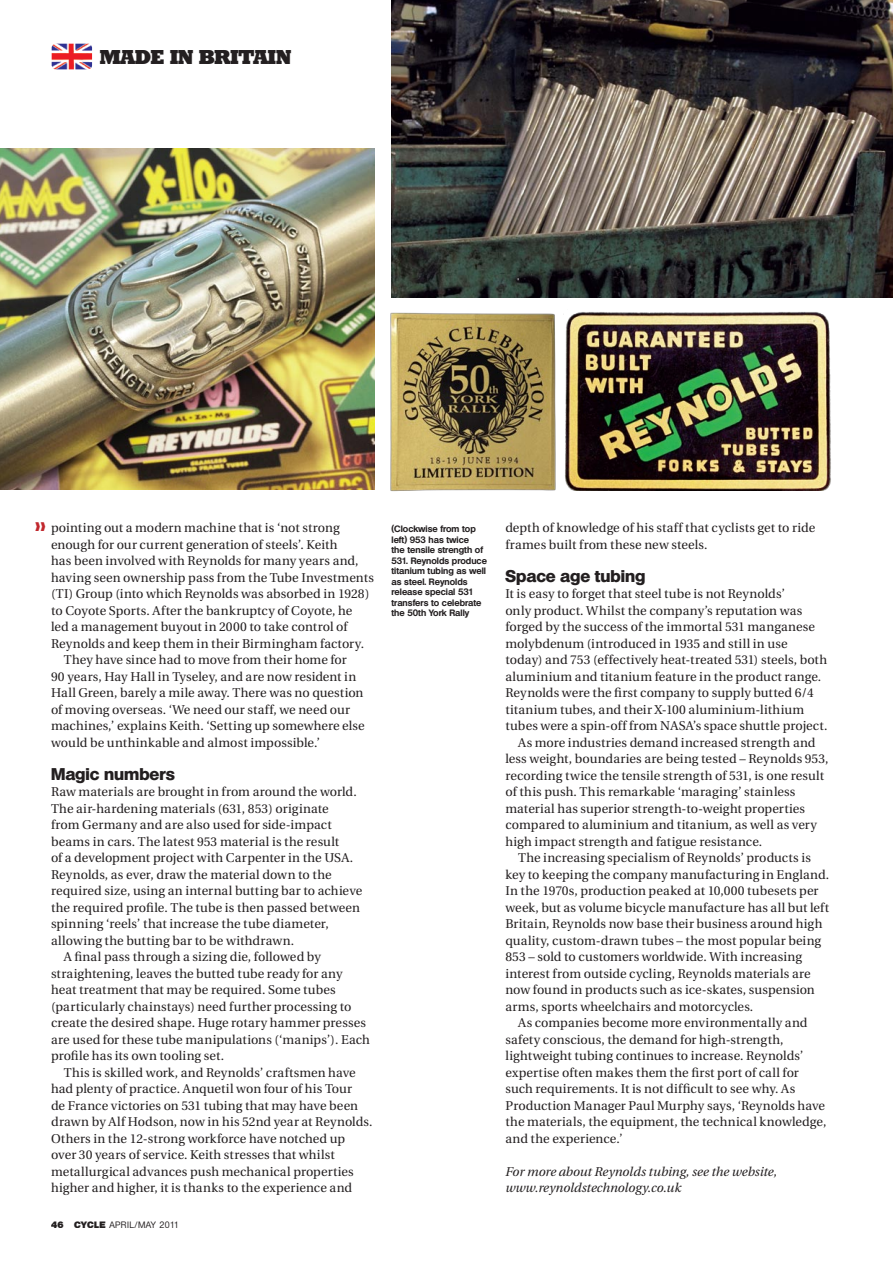
<style>
.page{position:relative;width:893px;height:1263px;background:#fff}
.page>*{position:absolute;margin:0;border:0;box-sizing:border-box;transform-origin:0 0}
._1stPara{font:800 19.5px "Stafford";color:#231f20}
._2ndPara{font:800 16.5px "Olympia";color:#231f20}
._2ndPara-2{font:12.75px/16.5px "Utopia";letter-spacing:.005em;color:#231f20}
._2ndPara-3{font:italic 12.75px/16.5px "Utopia";color:#231f20}
.Pic_caption{font:700 9px/10.5px "Olympia";color:#231f20}
.t1{font:500 9px "Olympia";letter-spacing:.05em;color:#231f20}
.s1{color:#c1272d}
.s2{font-weight:800}
</style>
<div class="page">
<div style="left:50px;top:42px;width:250px;height:29px;border:2px solid #fff;border-radius:4px"></div>
<img style="left:52px;top:44px;width:40px;height:25px">
<img style="left:392px;top:0;width:501px;height:297px">
<img style="left:565px;top:312px;width:266px;height:179px">
<img style="left:0;top:148px;width:375px;height:342px">
<img style="left:390px;top:312px;width:166px;height:179px">
<p class="_1stPara" style="left:100px;top:45px;width:193px">MADE IN BRITAIN</p>
<p class="_2ndPara-2" style="left:51px;top:520px;width:324px;text-indent:-16px"><span class="s1">❱❱</span> pointing out a modern machine that is ‘not strong enough for our current generation of steels’. Keith<br>has been involved with Reynolds for many years and, having seen ownership pass from the Tube Investments (TI) Group (into which Reynolds was absorbed in 1928) to Coyote Sports. After the bankruptcy of Coyote, he<br>led a management buyout in 2000 to take control of Reynolds and keep them in their Birmingham factory.</p>
<p class="_2ndPara-2" style="left:51px;top:652px;width:315px;text-indent:13px">They have since had to move from their home for<br>90 years, Hay Hall in Tyseley, and are now resident in Hall Green, barely a mile away. There was no question of moving overseas. ‘We need our staff, we need our machines,’ explains Keith. ‘Setting up somewhere else would be unthinkable and almost impossible.’</p>
<p class="_2ndPara" style="left:51px;top:764px;width:125px">Magic numbers</p>
<p class="_2ndPara-2" style="left:51px;top:784px;width:313px">Raw materials are brought in from around the world.<br>The air-hardening materials (631, 853) originate<br>from Germany and are also used for side-impact beams in cars. The latest 953 material is the result<br>of a development project with Carpenter in the USA.<br>Reynolds, as ever, draw the material down to the required size, using an internal butting bar to achieve the required profile. The tube is then passed between spinning ‘reels’ that increase the tube diameter, allowing the butting bar to be withdrawn.</p>
<p class="_2ndPara-2" style="left:51px;top:949px;width:320px;text-indent:13px">A final pass through a sizing die, followed by straightening, leaves the butted tube ready for any heat treatment that may be required. Some tubes (particularly chainstays) need further processing to create the desired shape. Huge rotary hammer presses are used for these tube manipulations (‘manips’). Each profile has its own tooling set.</p>
<p class="_2ndPara-2" style="left:51px;top:1064px;width:323px;text-indent:13px">This is skilled work, and Reynolds’ craftsmen have had plenty of practice. Anquetil won four of his Tour<br>de France victories on 531 tubing that may have been drawn by Alf Hodson, now in his 52nd year at Reynolds.<br>Others in the 12-strong workforce have notched up over 30 years of service. Keith stresses that whilst metallurgical advances push mechanical properties higher and higher, it is thanks to the experience and</p>
<p class="t1" style="left:51px;top:1219px;width:130px"><span class="s2">46 CYCLE</span> APRIL/MAY 2011</p>
<p class="Pic_caption" style="left:392px;top:524px;width:97px">(Clockwise from top left) 953 has twice<br>the tensile strength of<br>531. Reynolds produce titanium tubing as well as steel. Reynolds release special 531 transfers to celebrate the 50th York Rally</p>
<p class="_2ndPara-2" style="left:505px;top:520px;width:311px">depth of knowledge of his staff that cyclists get to ride frames built from these new steels.</p>
<p class="_2ndPara" style="left:505px;top:566px;width:141px">Space age tubing</p>
<p class="_2ndPara-2" style="left:505px;top:586px;width:324px">It is easy to forget that steel tube is not Reynolds’<br>only product. Whilst the company’s reputation was forged by the success of the immortal 531 manganese molybdenum (introduced in 1935 and still in use today) and 753 (effectively heat-treated 531) steels, both aluminium and titanium feature in the product range.<br>Reynolds were the first company to supply butted 6/4 titanium tubes, and their X-100 aluminium-lithium tubes were a spin-off from NASA’s space shuttle project.</p>
<p class="_2ndPara-2" style="left:505px;top:734px;width:325px;text-indent:13px">As more industries demand increased strength and less weight, boundaries are being tested – Reynolds 953, recording twice the tensile strength of 531, is one result of this push. This remarkable ‘maraging’ stainless material has superior strength-to-weight properties compared to aluminium and titanium, as well as very high impact strength and fatigue resistance.</p>
<p class="_2ndPara-2" style="left:505px;top:850px;width:325px;text-indent:13px">The increasing specialism of Reynolds’ products is key to keeping the company manufacturing in England.<br>In the 1970s, production peaked at 10,000 tubesets per week, but as volume bicycle manufacture has all but left Britain, Reynolds now base their business around high quality, custom-drawn tubes – the most popular being 853 – sold to customers worldwide. With increasing interest from outside cycling, Reynolds materials are now found in products such as ice-skates, suspension arms, sports wheelchairs and motorcycles.</p>
<p class="_2ndPara-2" style="left:505px;top:1015px;width:322px;text-indent:13px">As companies become more environmentally and safety conscious, the demand for high-strength, lightweight tubing continues to increase. Reynolds’ expertise often makes them the first port of call for such requirements. It is not difficult to see why. As Production Manager Paul Murphy says, ‘Reynolds have the materials, the equipment, the technical knowledge, and the experience.’</p>
<p class="_2ndPara-3" style="left:505px;top:1163px;width:273px">For more about Reynolds tubing, see the website, www.reynoldstechnology.co.uk</p>
</div>
